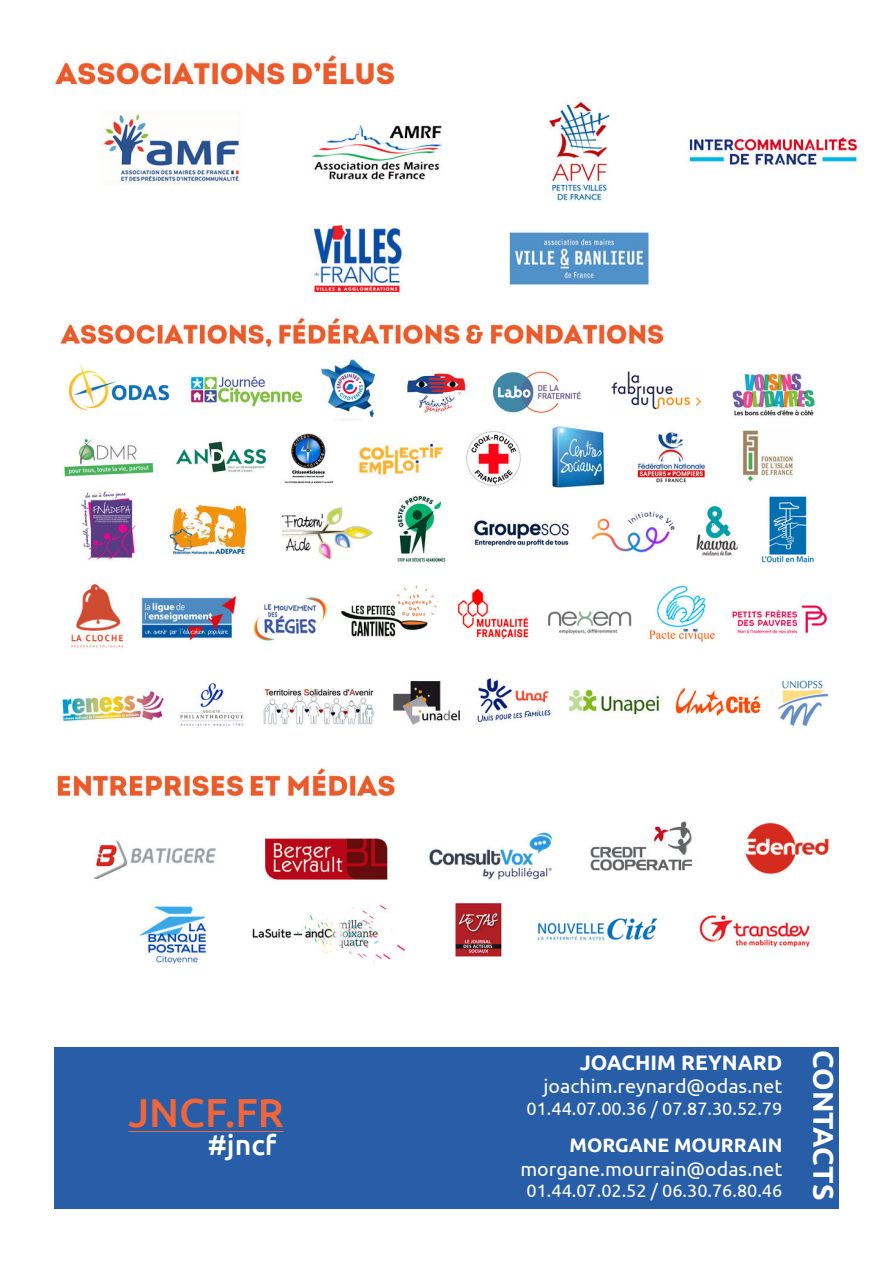
<style>
.page{position:relative;width:893px;height:1263px;background:#fff}
.page>*{position:absolute;margin:0;border:0;box-sizing:border-box;transform-origin:0 0}
.t1{font:500 40.5px "Ubuntu";color:#f26539}
.t2{font:700 28.5px "Ubuntu";color:#fff}
.t3{font:500 28.5px "Ubuntu";color:#fff}
.t4{font:700 21px "Ubuntu";color:#fff}
.t5{font:19.5px "Ubuntu";color:#fff}
.t6{font:700 19.5px "Ubuntu";color:#fff}
.t7{font:18px "Ubuntu";color:#fff}
</style>
<div class="page">
<div style="left:54px;top:1047px;width:785px;height:161px;background:#275ea7"></div>
<hr style="left:128px;top:1131px;width:156px;height:1px;background:#f26539">
<img style="left:54px;top:54px;width:803px;height:263px">
<img style="left:60px;top:317px;width:769px;height:410px">
<img style="left:57px;top:767px;width:773px;height:198px">
<h1 class="t1" style="left:128px;top:1094px;width:157px">JNCF.FR</h1>
<h2 class="t3" style="left:208px;top:1127px;width:70px">#jncf</h2>
<p class="t4" style="left:580px;top:1050px;width:204px">JOACHIM REYNARD</p>
<p class="t5" style="left:544px;top:1078px;width:240px">joachim.reynard@odas.net</p>
<p class="t7" style="left:526px;top:1100px;width:257px">01.44.07.00.36 / 07.87.30.52.79</p>
<p class="t6" style="left:570px;top:1134px;width:214px">MORGANE MOURRAIN</p>
<p class="t5" style="left:520px;top:1160px;width:264px">morgane.mourrain@odas.net</p>
<p class="t7" style="left:526px;top:1183px;width:257px">01.44.07.02.52 / 06.30.76.80.46</p>
<h2 class="t2" style="left:840px;top:1050px;width:151px;rotate:90deg">CONTACTS</h2>
</div>
